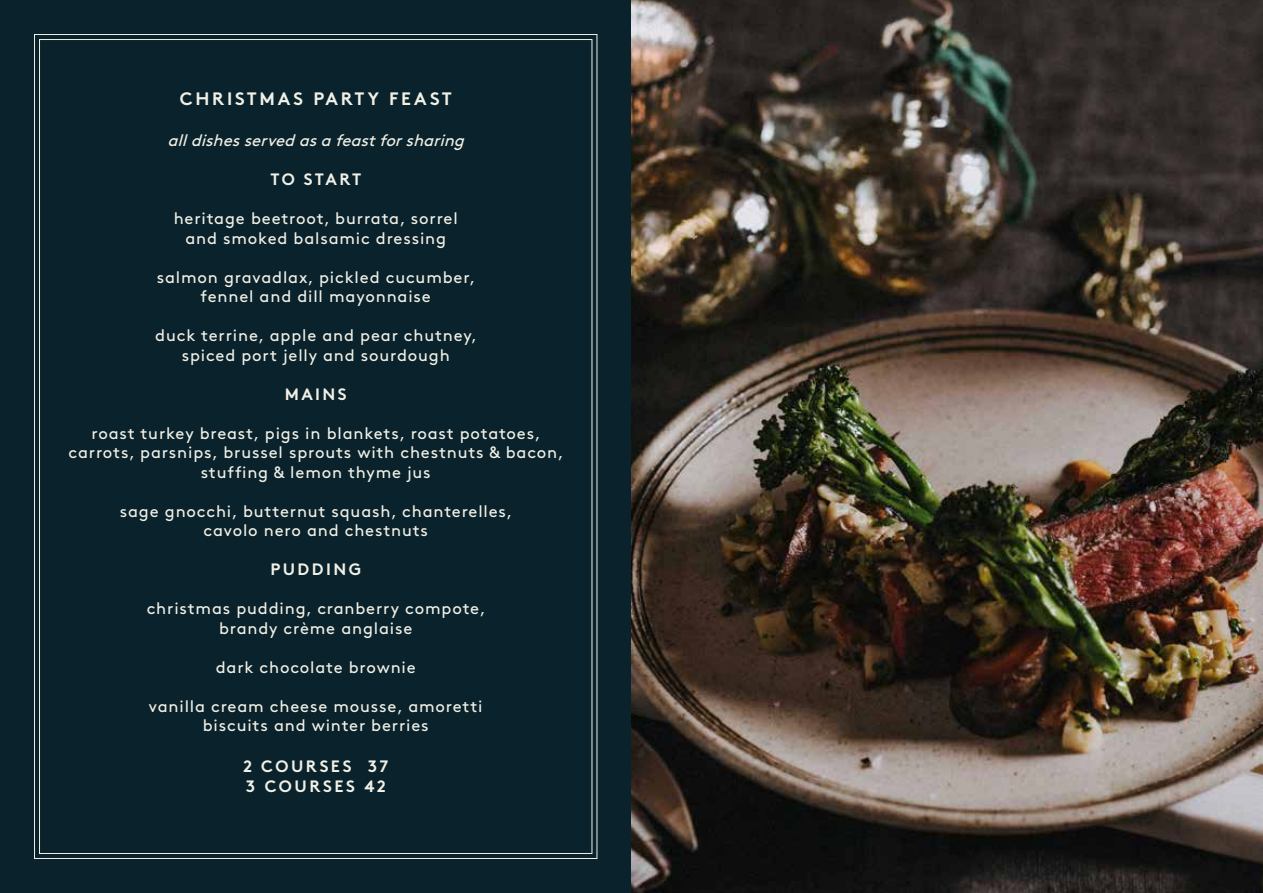
<style>
.page{position:relative;width:1263px;height:893px;background:#fff}
.page>*{position:absolute;margin:0;border:0;box-sizing:border-box;transform-origin:0 0}
.t1{font:700 18px "Brown";letter-spacing:.15em;color:#f1f0e6}
.t2{font:16.5px/19.5px "Brown";letter-spacing:.05em;color:#f1f0e6;text-align:center}
.t3{font:700 16.5px/19.5px "Brown";letter-spacing:.15em;color:#f1f0e6}
.t4{font:italic 16.5px "Brown";color:#f1f0e6}
</style>
<div class="page">
<div style="left:0;top:0;width:1262px;height:893px;background:#09222b"></div>
<img style="left:631px;top:0;width:632px;height:893px">
<svg style="left:34px;top:34px;width:564px;height:825px"></svg>
<p class="t1" style="left:180px;top:84px;width:273px">CHRISTMAS PARTY FEAST</p>
<p class="t4" style="left:168px;top:128px;width:304px">alldishesservedasafeastforsharing</p>
<p class="t3" style="left:270px;top:168px;width:92px">TO START</p>
<p class="t2" style="left:174px;top:207px;width:286px">heritage beetroot, burrata, sorrel and smoked balsamic dressing</p>
<p class="t2" style="left:157px;top:266px;width:320px">salmon gravadlax, pickled cucumber, fennel and dill mayonnaise</p>
<p class="t2" style="left:155px;top:324px;width:323px">duck terrine, apple and pear chutney, spiced port jelly and sourdough</p>
<p class="t3" style="left:285px;top:382px;width:64px">MAINS</p>
<p class="t2" style="left:69px;top:422px;width:497px">roast turkey breast, pigs in blankets, roast potatoes, carrots, parsnips, brussel sprouts with chestnuts &amp; bacon, stuffing &amp; lemon thyme jus</p>
<p class="t2" style="left:120px;top:500px;width:394px">sage gnocchi, butternut squash, chanterelles, cavolo nero and chestnuts</p>
<p class="t3" style="left:270px;top:558px;width:92px">PUDDING</p>
<p class="t2" style="left:147px;top:597px;width:340px">christmas pudding, cranberry compote, brandy crème anglaise</p>
<p class="t2" style="left:216px;top:656px;width:202px">dark chocolate brownie</p>
<p class="t2" style="left:149px;top:695px;width:335px">vanilla cream cheese mousse, amoretti biscuits and winter berries</p>
<p class="t3" style="left:243px;top:755px;width:147px">2 COURSES 37<br>3 COURSES 42</p>
</div>
